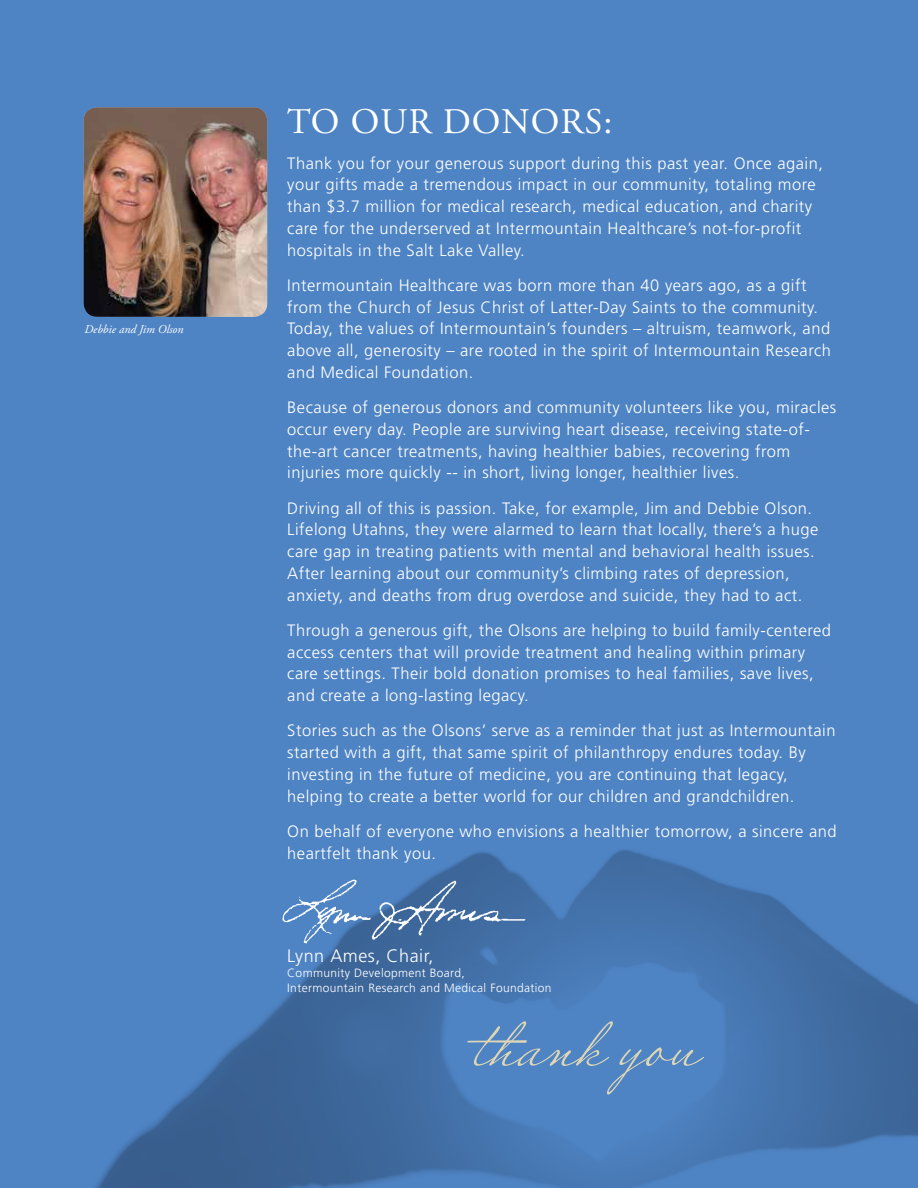
<style>
.page{position:relative;width:918px;height:1188px;background:#4f84c4}
.page>*{position:absolute;margin:0;border:0;box-sizing:border-box;transform-origin:0 0}
.t1{font:67.5px "Miss Robertson";color:#ded6b4}
.t2{font:36px "Adobe Garamond Pro";letter-spacing:.03em;color:#fff}
.t3{font:300 18px "Frutiger";letter-spacing:.03em;color:#fff}
.t4{font:300 16.5px/21.8px "Frutiger";letter-spacing:.03em;color:#fff}
.t5{font:300 12px/15px "Frutiger";letter-spacing:.03em;color:#fff}
.t6{font:italic 12px "Adobe Garamond Pro";color:#fff}
</style>
<div class="page">
<img style="left:84px;top:107px;width:183px;height:210px">
<img style="left:282px;top:869px;width:248px;height:86px">
<p class="t6" style="left:84px;top:322px;width:101px">Debbie and Jim Olson</p>
<h2 class="t2" style="left:287px;top:100px;width:327px">TO OUR DONORS:</h2>
<p class="t4" style="left:287px;top:152px;width:537px">Thank you for your generous support during this past year. Once again, your gifts made a tremendous impact in our community, totaling more than $3.7 million for medical research, medical education, and charity care for the underserved at Intermountain Healthcare’s not-for-profit hospitals in the Salt Lake Valley.</p>
<p class="t4" style="left:287px;top:274px;width:545px">Intermountain Healthcare was born more than 40 years ago, as a gift from the Church of Jesus Christ of Latter-Day Saints to the community.<br>Today, the values of Intermountain’s founders – altruism, teamwork, and above all, generosity – are rooted in the spirit of Intermountain Research and Medical Foundation.</p>
<p class="t4" style="left:287px;top:397px;width:551px">Because of generous donors and community volunteers like you, miracles occur every day. People are surviving heart disease, receiving state-of&shy;the-art cancer treatments, having healthier babies, recovering from injuries more quickly -- in short, living longer, healthier lives.</p>
<p class="t4" style="left:287px;top:497px;width:533px">Driving all of this is passion. Take, for example, Jim and Debbie Olson.<br>Lifelong Utahns, they were alarmed to learn that locally, there’s a huge care gap in treating patients with mental and behavioral health issues.<br>After learning about our community’s climbing rates of depression, anxiety, and deaths from drug overdose and suicide, they had to act.</p>
<p class="t4" style="left:287px;top:619px;width:545px">Through a generous gift, the Olsons are helping to build family-centered access centers that will provide treatment and healing within primary care settings. Their bold donation promises to heal families, save lives, and create a long-lasting legacy.</p>
<p class="t4" style="left:287px;top:720px;width:550px">Stories such as the Olsons’ serve as a reminder that just as Intermountain started with a gift, that same spirit of philanthropy endures today. By investing in the future of medicine, you are continuing that legacy, helping to create a better world for our children and grandchildren.</p>
<p class="t4" style="left:287px;top:820px;width:551px">On behalf of everyone who envisions a healthier tomorrow, a sincere and heartfelt thank you.</p>
<p class="t3" style="left:287px;top:946px;width:148px">Lynn Ames, Chair,</p>
<p class="t5" style="left:287px;top:965px;width:266px">Community Development Board,<br>Intermountain Research and Medical Foundation</p>
<h1 class="t1" style="left:474px;top:1001px;width:229px">thank you</h1>
</div>
